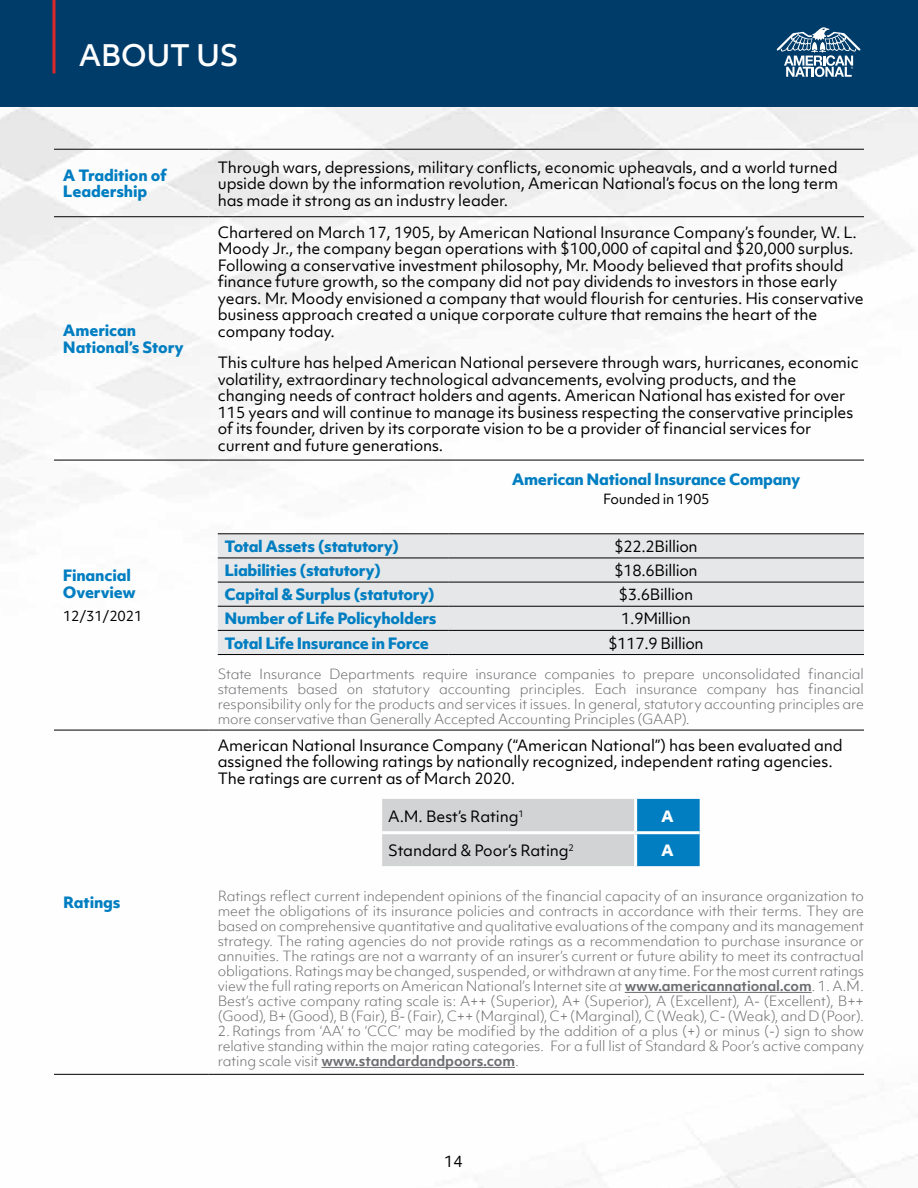
<style>
.page{position:relative;width:918px;height:1188px;background:#fff}
.page>*{position:absolute;margin:0;border:0;box-sizing:border-box;transform-origin:0 0}
.t1{font:500 28.5px "Objektiv Mk 1";letter-spacing:-.01em;color:#fff}
.t2{font:15px/16.5px "Objektiv Mk 1";letter-spacing:-.01em;color:#000}
.t3{font:800 15px/16.5px "Objektiv Mk 1";letter-spacing:-.02em;color:#007ec1}
.t4{font:800 15px "Objektiv Mk 1";color:#fff}
.t5{font:300 13.5px/15px "Objektiv Mk 1";letter-spacing:-.01em;color:#6d6e71;text-align:justify}
.t6{font:13.5px "Objektiv Mk 1";letter-spacing:-.02em;color:#000}
.s1{font-weight:700}
</style>
<div class="page">
<img style="left:0;top:107px;width:918px;height:1081px">
<div style="left:0;top:0;width:918px;height:107px;background:#003c6a"></div>
<svg style="left:52px;top:0;width:4px;height:73px"></svg>
<svg style="left:776px;top:27px;width:85px;height:50px"></svg>
<hr style="left:54px;top:149px;width:155px;height:1px;background:#000">
<hr style="left:209px;top:149px;width:655px;height:1px;background:#000">
<hr style="left:54px;top:216px;width:155px;height:1px;background:#000">
<hr style="left:209px;top:216px;width:655px;height:1px;background:#000">
<hr style="left:54px;top:460px;width:155px;height:1px;background:#000">
<hr style="left:209px;top:460px;width:655px;height:1px;background:#000">
<hr style="left:54px;top:730px;width:155px;height:1px;background:#000">
<hr style="left:209px;top:730px;width:655px;height:1px;background:#000">
<hr style="left:54px;top:1074px;width:155px;height:1px;background:#000">
<hr style="left:209px;top:1074px;width:655px;height:1px;background:#000">
<div style="left:218px;top:535px;width:646px;height:119px;background:#e6e7e8"></div>
<hr style="left:218px;top:534px;width:230px;height:1px;background:#000">
<hr style="left:448px;top:534px;width:416px;height:1px;background:#000">
<hr style="left:218px;top:558px;width:230px;height:1px;background:#000">
<hr style="left:448px;top:558px;width:416px;height:1px;background:#000">
<hr style="left:218px;top:582px;width:230px;height:1px;background:#000">
<hr style="left:448px;top:582px;width:416px;height:1px;background:#000">
<hr style="left:218px;top:606px;width:230px;height:1px;background:#000">
<hr style="left:448px;top:606px;width:416px;height:1px;background:#000">
<hr style="left:218px;top:630px;width:230px;height:1px;background:#000">
<hr style="left:448px;top:630px;width:416px;height:1px;background:#000">
<hr style="left:218px;top:654px;width:230px;height:1px;background:#000">
<hr style="left:448px;top:654px;width:416px;height:1px;background:#000">
<hr style="left:625px;top:992px;width:187px;height:1px;background:#6d6e71">
<hr style="left:321px;top:1067px;width:194px;height:1px;background:#6d6e71">
<svg style="left:382px;top:799px;width:318px;height:67px;background:#a9c3d0"></svg>
<hr style="left:634px;top:799px;width:3px;height:32px;background:#fff">
<hr style="left:382px;top:831px;width:254px;height:3px;background:#fff">
<hr style="left:636px;top:831px;width:64px;height:3px;background:#fff">
<hr style="left:634px;top:834px;width:3px;height:32px;background:#fff">
<h1 class="t1" style="left:79px;top:35px;width:161px">ABOUT US</h1>
<p class="t3" style="left:63px;top:166px;width:105px">A Tradition of<br>Leadership</p>
<p class="t2" style="left:218px;top:159px;width:622px;text-align:justify">Through wars, depressions, military conflicts, economic upheavals, and a world turned upside down by the information revolution, American National’s focus on the long term has made it strong as an industry leader.</p>
<p class="t3" style="left:63px;top:322px;width:122px">American<br>National’s Story</p>
<p class="t3" style="left:63px;top:567px;width:74px">Financial<br>Overview</p>
<p class="t6" style="left:63px;top:607px;width:81px">12/31/2021</p>
<p class="t3" style="left:63px;top:894px;width:59px">Ratings</p>
<p class="t2" style="left:218px;top:224px;width:647px">Chartered on March 17, 1905, by American National Insurance Company’s founder, W. L.<br>Moody Jr., the company began operations with $100,000 of capital and $20,000 surplus.<br>Following a conservative investment philosophy, Mr. Moody believed that profits should finance future growth, so the company did not pay dividends to investors in those early years. Mr. Moody envisioned a company that would flourish for centuries. His conservative business approach created a unique corporate culture that remains the heart of the company today.</p>
<p class="t2" style="left:218px;top:354px;width:643px">This culture has helped American National persevere through wars, hurricanes, economic volatility, extraordinary technological advancements, evolving products, and the changing needs of contract holders and agents. American National has existed for over 115 years and will continue to manage its business respecting the conservative principles of its founder, driven by its corporate vision to be a provider of financial services for current and future generations.</p>
<p class="t3" style="left:512px;top:470px;width:290px">American National Insurance Company</p>
<p class="t6" style="left:603px;top:490px;width:108px">Founded in 1905</p>
<p class="t3" style="left:225px;top:538px;width:176px">Total Assets (statutory)</p>
<p class="t2" style="left:614px;top:538px;width:85px">$22.2Billion</p>
<p class="t3" style="left:225px;top:562px;width:158px">Liabilities (statutory)</p>
<p class="t2" style="left:614px;top:562px;width:85px">$18.6Billion</p>
<p class="t3" style="left:225px;top:586px;width:212px">Capital &amp; Surplus (statutory)</p>
<p class="t2" style="left:619px;top:586px;width:76px">$3.6Billion</p>
<p class="t3" style="left:225px;top:610px;width:214px">Number of Life Policyholders</p>
<p class="t2" style="left:621px;top:610px;width:71px">1.9Million</p>
<p class="t3" style="left:225px;top:634px;width:206px">Total Life Insurance in Force</p>
<p class="t2" style="left:608px;top:635px;width:97px">$117.9 Billion</p>
<p class="t5" style="left:218px;top:666px;width:648px">State Insurance Departments require insurance companies to prepare unconsolidated financial statements based on statutory accounting principles. Each insurance company has financial responsibility only for the products and services it issues. In general, statutory accounting principles are more conservative than Generally Accepted Accounting Principles (GAAP).</p>
<p class="t2" style="left:218px;top:737px;width:627px">American National Insurance Company (“American National”) has been evaluated and assigned the following ratings by nationally recognized, independent rating agencies.<br>The ratings are current as of March 2020.</p>
<p class="t2" style="left:388px;top:808px;width:137px">A.M. Best’s Rating<sup>1</sup></p>
<p class="t4" style="left:661px;top:805px;width:14px">A</p>
<p class="t2" style="left:388px;top:842px;width:187px">Standard &amp; Poor’s Rating<sup>2</sup></p>
<p class="t4" style="left:661px;top:839px;width:14px">A</p>
<p class="t5" style="left:218px;top:888px;width:648px">Ratings reflect current independent opinions of the financial capacity of an insurance organization to meet the obligations of its insurance policies and contracts in accordance with their terms. They are based on comprehensive quantitative and qualitative evaluations of the company and its management strategy. The rating agencies do not provide ratings as a recommendation to purchase insurance or annuities. The ratings are not a warranty of an insurer’s current or future ability to meet its contractual obligations. Ratings may be changed, suspended, or withdrawn at any time. For the most current ratings view the full rating reports on American National’s Internet site at <span class="s1">www.americannational.com</span>. 1. A.M.<br>Best’s active company rating scale is: A++ (Superior), A+ (Superior), A (Excellent), A- (Excellent), B++ (Good), B+ (Good), B (Fair), B- (Fair), C++ (Marginal), C+ (Marginal), C (Weak), C- (Weak), and D (Poor).</p>
<p class="t5" style="left:218px;top:1023px;width:648px">2. Ratings from ‘AA’ to ‘CCC’ may be modified by the addition of a plus (+) or minus (-) sign to show relative standing within the major rating categories. For a full list of Standard &amp; Poor’s active company rating scale visit <span class="s1">www.standardandpoors.com</span>.</p>
<p class="t2" style="left:444px;top:1153px;width:20px">14</p>
</div>
